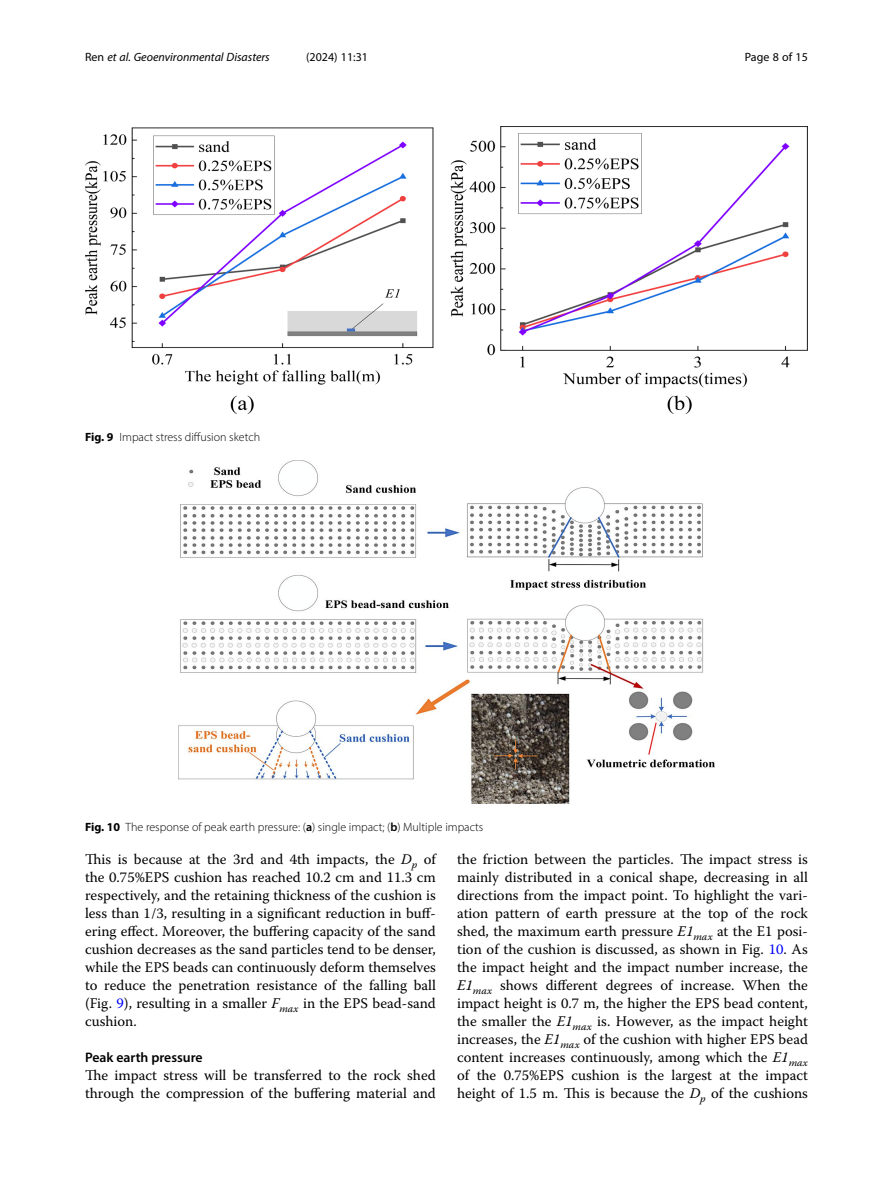
<style>
.page{position:relative;width:893px;height:1191px;background:#fff}
.page>*{position:absolute;margin:0;border:0;box-sizing:border-box;transform-origin:0 0}
.Body_Text{font:14.7px/18px "Warnock Pro";color:#000;text-align:justify}
.Head_2{font:600 13.8px "Myriad Pro";color:#000}
.Figure_Caption{font:300 12px "Myriad Pro";color:#000}
.t1{font:italic 12px "Myriad Pro";color:#000}
.t2{font:12px "Myriad Pro";color:#000}
.s1{font-style:normal}
.s2{font-weight:700}
.s3{font-weight:600}
.s4{font-style:italic}
.s5{color:#00f}
</style>
<div class="page">
<img style="left:179px;top:460px;width:535px;height:343px">
<img style="left:85px;top:126px;width:723px;height:288px">
<p class="t1" style="left:85px;top:50px;width:186px"><span class="s1">Ren</span> et al. Geoenvironmental Disasters</p>
<p class="t2" style="left:306px;top:50px;width:63px">(2024) 11:31</p>
<p class="t2" style="left:745px;top:50px;width:65px">Page 8 of 15</p>
<p class="Figure_Caption" style="left:85px;top:429px;width:177px"><span class="s2">Fig. 9</span> Impact stress diffusion sketch</p>
<p class="Figure_Caption" style="left:85px;top:819px;width:400px"><span class="s2">Fig. 10</span> The response of peak earth pressure: (<span class="s3">a</span>) single impact; (<span class="s3">b</span>) Multiple impacts</p>
<p class="Body_Text" style="left:85px;top:850px;width:352px">This is because at the 3rd and 4th impacts, the <span class="s4">D</span><sub>p</sub> of the 0.75%EPS cushion has reached 10.2 cm and 11.3 cm respectively, and the retaining thickness of the cushion is less than 1/3, resulting in a significant reduction in buff&shy;ering effect. Moreover, the buffering capacity of the sand cushion decreases as the sand particles tend to be denser, while the EPS beads can continuously deform themselves to reduce the penetration resistance of the falling ball (Fig. <span class="s5">9</span>), resulting in a smaller <span class="s4">F</span><sub>max</sub> in the EPS bead-sand cushion.</p>
<p class="Head_2" style="left:85px;top:1049px;width:119px">Peak earth pressure</p>
<p class="Body_Text" style="left:85px;top:1066px;width:352px">The impact stress will be transferred to the rock shed through the compression of the buffering material and</p>
<p class="Body_Text" style="left:457px;top:850px;width:352px">the friction between the particles. The impact stress is mainly distributed in a conical shape, decreasing in all directions from the impact point. To highlight the vari&shy;ation pattern of earth pressure at the top of the rock shed, the maximum earth pressure <span class="s4">E1</span><sub>max</sub> at the E1 posi&shy;tion of the cushion is discussed, as shown in Fig. <span class="s5">10</span>. As the impact height and the impact number increase, the <span class="s4">E1</span><sub>max</sub> shows different degrees of increase. When the impact height is 0.7 m, the higher the EPS bead content, the smaller the <span class="s4">E1</span><sub>max</sub> is. However, as the impact height increases, the <span class="s4">E1</span><sub>max</sub> of the cushion with higher EPS bead content increases continuously, among which the <span class="s4">E1</span><sub>max </sub>of the 0.75%EPS cushion is the largest at the impact height of 1.5 m. This is because the <span class="s4">D</span><sub>p</sub> of the cushions</p>
</div>
